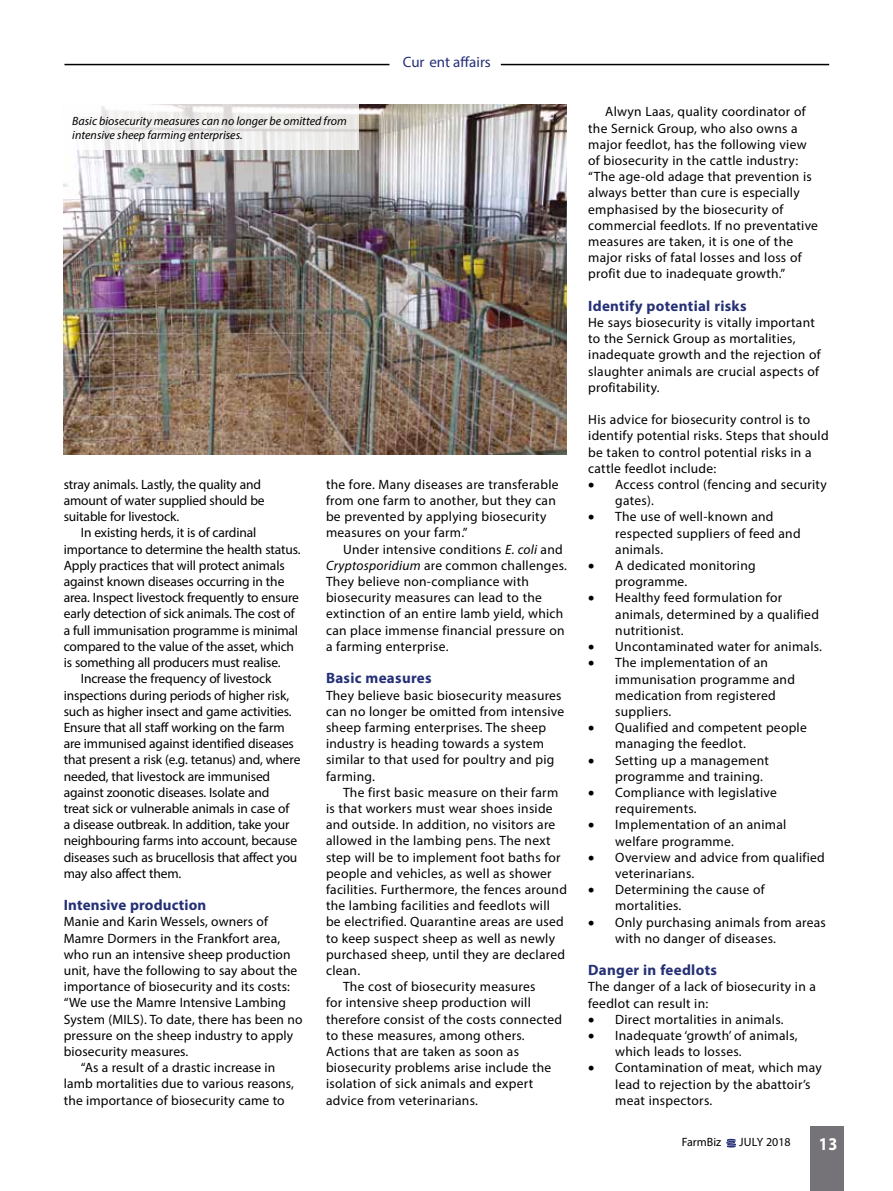
<style>
.page{position:relative;width:893px;height:1191px;background:#fff}
.page>*{position:absolute;margin:0;border:0;box-sizing:border-box;transform-origin:0 0}
.t1{font:700 18px "Myriad Pro";color:#fff;scale:.9 1}
.t2{font:700 15px "Myriad Pro";letter-spacing:.02em;color:#253076}
.t3{font:15px "Myriad Pro";color:#253076}
.t4{font:13.5px/16.2px "Myriad Pro";letter-spacing:.02em;color:#000}
.t5{font:13.5px/16.2px "Myriad Pro";letter-spacing:-.01em;color:#000}
.t6{font:italic 12px/14.4px "Myriad Pro";color:#000}
.t7{font:12px "Myriad Pro";color:#000}
.s1{font-style:italic}
</style>
<div class="page">
<svg style="left:726px;top:1138px;width:10px;height:9px"></svg>
<div style="left:811px;top:1126px;width:33px;height:65px;background:#757378"></div>
<hr style="left:64px;top:64px;width:325px;height:1px;background:#000">
<hr style="left:501px;top:64px;width:328px;height:1px;background:#000">
<img style="left:64px;top:105px;width:503px;height:350px">
<svg style="left:64px;top:105px;width:295px;height:45px;fill:#f1f0ef"></svg>
<p class="t6" style="left:72px;top:113px;width:276px">Basic biosecurity measures can no longer be omitted from intensive sheep farming enterprises.</p>
<p class="t3" style="left:403px;top:53px;width:89px">Cur ent affairs</p>
<p class="t5" style="left:64px;top:476px;width:202px">stray animals. Lastly, the quality and amount of water supplied should be suitable for livestock.</p>
<p class="t5" style="left:81px;top:524px;width:177px">In existing herds, it is of cardinal</p>
<p class="t5" style="left:64px;top:541px;width:238px">importance to determine the health status.</p>
<p class="t5" style="left:64px;top:557px;width:222px">Apply practices that will protect animals</p>
<p class="t5" style="left:64px;top:573px;width:222px">against known diseases occurring in the</p>
<p class="t5" style="left:64px;top:589px;width:237px">area. Inspect livestock frequently to ensure</p>
<p class="t5" style="left:64px;top:605px;width:232px">early detection of sick animals. The cost of</p>
<p class="t5" style="left:64px;top:622px;width:236px">a full immunisation programme is minimal</p>
<p class="t5" style="left:64px;top:638px;width:232px">compared to the value of the asset, which</p>
<p class="t5" style="left:64px;top:654px;width:218px">is something all producers must realise.</p>
<p class="t5" style="left:81px;top:670px;width:192px">Increase the frequency of livestock</p>
<p class="t5" style="left:64px;top:686px;width:227px">inspections during periods of higher risk,</p>
<p class="t5" style="left:64px;top:703px;width:229px">such as higher insect and game activities.</p>
<p class="t5" style="left:64px;top:719px;width:222px">Ensure that all staff working on the farm</p>
<p class="t5" style="left:64px;top:735px;width:232px">are immunised against identified diseases</p>
<p class="t5" style="left:64px;top:751px;width:238px">that present a risk (e.g. tetanus) and, where</p>
<p class="t5" style="left:64px;top:767px;width:208px">needed, that livestock are immunised</p>
<p class="t5" style="left:64px;top:784px;width:207px">against zoonotic diseases. Isolate and</p>
<p class="t5" style="left:64px;top:800px;width:227px">treat sick or vulnerable animals in case of</p>
<p class="t5" style="left:64px;top:816px;width:227px">a disease outbreak. In addition, take your</p>
<p class="t5" style="left:64px;top:832px;width:235px">neighbouring farms into account, because</p>
<p class="t5" style="left:64px;top:848px;width:235px">diseases such as brucellosis that affect you</p>
<p class="t5" style="left:64px;top:865px;width:119px">may also affect them.</p>
<p class="t2" style="left:64px;top:895px;width:144px">Intensive production</p>
<p class="t4" style="left:64px;top:913px;width:206px">Manie and Karin Wessels, owners of</p>
<p class="t4" style="left:64px;top:929px;width:218px">Mamre Dormers in the Frankfort area,</p>
<p class="t4" style="left:64px;top:946px;width:228px">who run an intensive sheep production</p>
<p class="t4" style="left:64px;top:962px;width:235px">unit, have the following to say about the</p>
<p class="t4" style="left:64px;top:978px;width:228px">importance of biosecurity and its costs:</p>
<p class="t4" style="left:64px;top:994px;width:224px">“We use the Mamre Intensive Lambing</p>
<p class="t4" style="left:64px;top:1010px;width:240px">System (MILS). To date, there has been no</p>
<p class="t4" style="left:64px;top:1027px;width:231px">pressure on the sheep industry to apply</p>
<p class="t4" style="left:64px;top:1043px;width:126px">biosecurity measures.</p>
<p class="t4" style="left:81px;top:1059px;width:196px">“As a result of a drastic increase in</p>
<p class="t4" style="left:64px;top:1075px;width:232px">lamb mortalities due to various reasons,</p>
<p class="t4" style="left:64px;top:1091px;width:222px">the importance of biosecurity came to</p>
<p class="t4" style="left:326px;top:476px;width:234px">the fore. Many diseases are transferable from one farm to another, but they can be prevented by applying biosecurity measures on your farm.”</p>
<p class="t4" style="left:326px;top:541px;width:242px;text-indent:17px">Under intensive conditions <span class="s1">E. coli</span> and <span class="s1">Cryptosporidium</span> are common challenges.<br>They believe non-compliance with biosecurity measures can lead to the extinction of an entire lamb yield, which can place immense financial pressure on a farming enterprise.</p>
<p class="t2" style="left:326px;top:668px;width:107px">Basic measures</p>
<p class="t4" style="left:326px;top:686px;width:240px">They believe basic biosecurity measures can no longer be omitted from intensive sheep farming enterprises. The sheep industry is heading towards a system similar to that used for poultry and pig farming.</p>
<p class="t4" style="left:343px;top:784px;width:217px">The first basic measure on their farm</p>
<p class="t4" style="left:326px;top:800px;width:228px">is that workers must wear shoes inside</p>
<p class="t4" style="left:326px;top:816px;width:231px">and outside. In addition, no visitors are</p>
<p class="t4" style="left:326px;top:832px;width:226px">allowed in the lambing pens. The next</p>
<p class="t4" style="left:326px;top:848px;width:236px">step will be to implement foot baths for</p>
<p class="t4" style="left:326px;top:865px;width:227px">people and vehicles, as well as shower</p>
<p class="t4" style="left:326px;top:881px;width:242px">facilities. Furthermore, the fences around</p>
<p class="t4" style="left:326px;top:897px;width:225px">the lambing facilities and feedlots will</p>
<p class="t4" style="left:326px;top:913px;width:239px">be electrified. Quarantine areas are used</p>
<p class="t4" style="left:326px;top:929px;width:231px">to keep suspect sheep as well as newly</p>
<p class="t4" style="left:326px;top:946px;width:241px">purchased sheep, until they are declared</p>
<p class="t4" style="left:326px;top:962px;width:36px">clean.</p>
<p class="t4" style="left:343px;top:978px;width:194px">The cost of biosecurity measures</p>
<p class="t4" style="left:326px;top:994px;width:206px">for intensive sheep production will</p>
<p class="t4" style="left:326px;top:1010px;width:238px">therefore consist of the costs connected</p>
<p class="t4" style="left:326px;top:1027px;width:200px">to these measures, among others.</p>
<p class="t4" style="left:326px;top:1043px;width:195px">Actions that are taken as soon as</p>
<p class="t4" style="left:326px;top:1059px;width:227px">biosecurity problems arise include the</p>
<p class="t4" style="left:326px;top:1075px;width:209px">isolation of sick animals and expert</p>
<p class="t4" style="left:326px;top:1091px;width:153px">advice from veterinarians.</p>
<p class="t4" style="left:588px;top:103px;width:231px;text-indent:17px">Alwyn Laas, quality coordinator of the Sernick Group, who also owns a major feedlot, has the following view of biosecurity in the cattle industry: “The age-old adage that prevention is always better than cure is especially emphasised by the biosecurity of commercial feedlots. If no preventative measures are taken, it is one of the major risks of fatal losses and loss of profit due to inadequate growth.”</p>
<p class="t2" style="left:588px;top:296px;width:160px">Identify potential risks</p>
<p class="t4" style="left:588px;top:314px;width:234px">He says biosecurity is vitally important to the Sernick Group as mortalities, inadequate growth and the rejection of slaughter animals are crucial aspects of profitability.</p>
<p class="t4" style="left:588px;top:411px;width:242px">His advice for biosecurity control is to identify potential risks. Steps that should be taken to control potential risks in a cattle feedlot include:</p>
<p class="t4" style="left:615px;top:476px;width:213px;text-indent:-27px">• Access control (fencing and security gates).</p>
<p class="t4" style="left:615px;top:508px;width:187px;text-indent:-27px">• The use of well-known and respected suppliers of feed and animals.</p>
<p class="t4" style="left:615px;top:557px;width:142px;text-indent:-27px">• A dedicated monitoring programme.</p>
<p class="t4" style="left:615px;top:589px;width:205px;text-indent:-27px">• Healthy feed formulation for animals, determined by a qualified nutritionist.</p>
<p class="t4" style="left:588px;top:638px;width:235px">• Uncontaminated water for animals.</p>
<p class="t4" style="left:615px;top:654px;width:181px;text-indent:-27px">• The implementation of an immunisation programme and medication from registered suppliers.</p>
<p class="t4" style="left:615px;top:719px;width:193px;text-indent:-27px">• Qualified and competent people managing the feedlot.</p>
<p class="t4" style="left:615px;top:751px;width:155px;text-indent:-27px">• Setting up a management programme and training.</p>
<p class="t4" style="left:615px;top:784px;width:163px;text-indent:-27px">• Compliance with legislative requirements.</p>
<p class="t4" style="left:615px;top:816px;width:173px;text-indent:-27px">• Implementation of an animal welfare programme.</p>
<p class="t4" style="left:615px;top:849px;width:211px;text-indent:-27px">• Overview and advice from qualified veterinarians.</p>
<p class="t4" style="left:615px;top:881px;width:151px;text-indent:-27px">• Determining the cause of mortalities.</p>
<p class="t4" style="left:615px;top:913px;width:212px;text-indent:-27px">• Only purchasing animals from areas with no danger of diseases.</p>
<p class="t2" style="left:588px;top:960px;width:130px">Danger in feedlots</p>
<p class="t4" style="left:588px;top:978px;width:229px">The danger of a lack of biosecurity in a feedlot can result in:</p>
<p class="t4" style="left:588px;top:1011px;width:197px">• Direct mortalities in animals.</p>
<p class="t4" style="left:615px;top:1027px;width:184px;text-indent:-27px">• Inadequate ‘growth’ of animals, which leads to losses.</p>
<p class="t4" style="left:615px;top:1059px;width:208px;text-indent:-27px">• Contamination of meat, which may lead to rejection by the abattoir’s meat inspectors.</p>
<p class="t7" style="left:682px;top:1135px;width:41px">FarmBiz</p>
<p class="t7" style="left:739px;top:1135px;width:53px">JULY 2018</p>
<h1 class="t1" style="left:819px;top:1131px;width:22px">13</h1>
</div>
